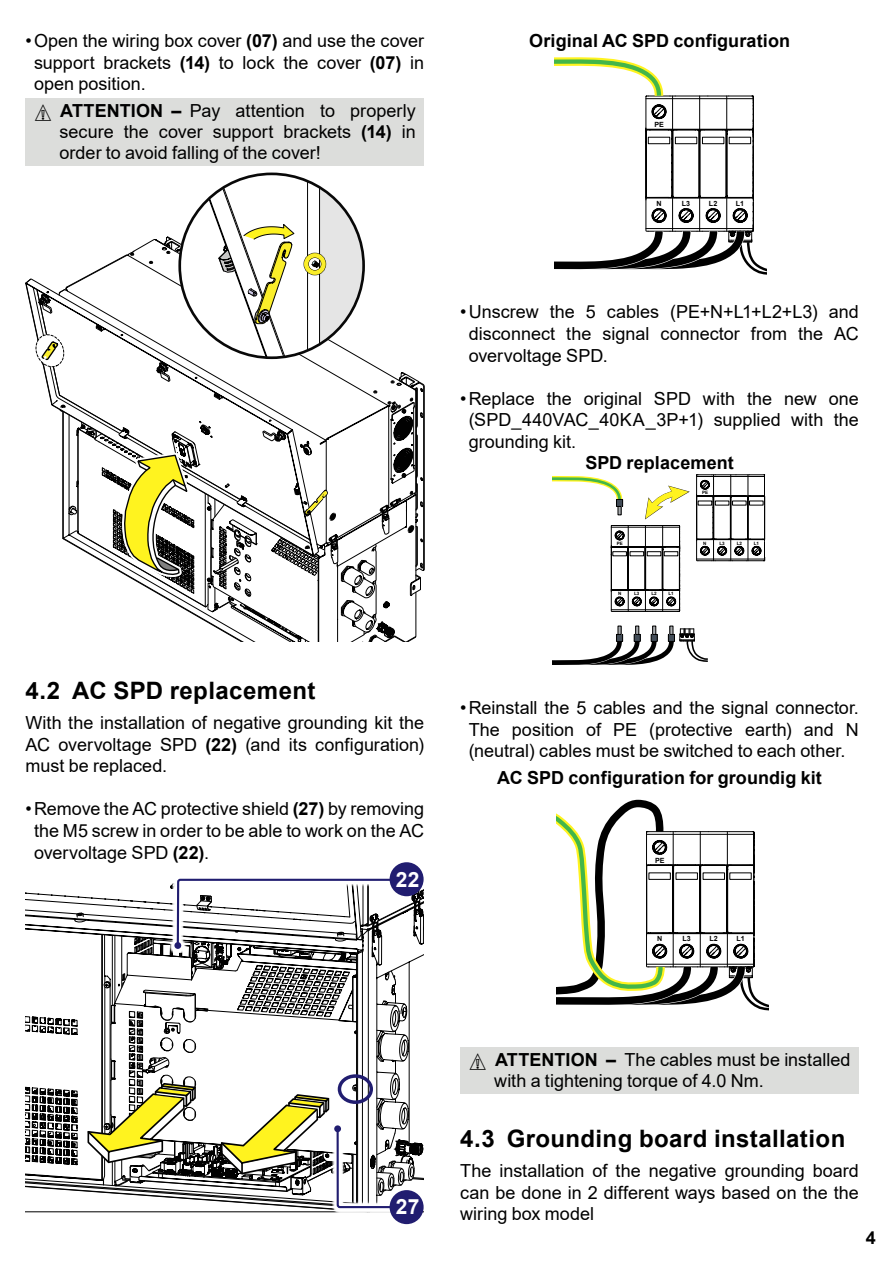
<style>
.page{position:relative;width:893px;height:1263px;background:#fff}
.page>*{position:absolute;margin:0;border:0;box-sizing:border-box;transform-origin:0 0}
.t1{font:700 24px "Arial";letter-spacing:.015em;color:#000}
.t2{font:700 21px "Arial";color:#fff}
.t3{font:18px/21.6px "Arial";color:#000;text-align:justify}
.t4{font:700 18px "Arial";letter-spacing:.005em;color:#000}
.t5{font:700 7.2px "Arial";color:#000}
.t6{font:700 4.5px "Arial";color:#000}
.s1{font-weight:700}
</style>
<div class="page">
<div style="left:26px;top:98px;width:398px;height:68px;background:#dcdddb"></div>
<svg style="left:34px;top:174px;width:391px;height:468px"></svg>
<svg style="left:26px;top:878px;width:397px;height:342px"></svg>
<div style="left:174px;top:942px;width:7px;height:7px;background:#211d70;border-radius:50%"></div>
<div style="left:390px;top:1190px;width:34px;height:34px;background:#211d70;border-radius:50%"></div>
<div style="left:390px;top:862px;width:34px;height:34px;background:#211d70;border-radius:50%"></div>
<div style="left:460px;top:1047px;width:399px;height:46px;background:#dcdddb"></div>
<svg style="left:555px;top:57px;width:212px;height:218px"></svg>
<svg style="left:553px;top:474px;width:212px;height:191px"></svg>
<svg style="left:556px;top:800px;width:212px;height:211px"></svg>
<p class="t3" style="left:34px;top:30px;width:392px;text-indent:-8px">•Open the wiring box cover <span class="s1">(07)</span> and use the cover support brackets <span class="s1">(14)</span> to lock the cover <span class="s1">(07)</span> in open position.</p>
<p class="t3" style="left:60px;top:100px;width:358px"><span class="s1">ATTENTION –</span> Pay attention to properly secure the cover support brackets <span class="s1">(14)</span> in order to avoid falling of the cover!</p>
<p class="t4" style="left:529px;top:28px;width:262px">Original AC SPD configuration</p>
<p class="t5" style="left:654px;top:120px;width:11px">PE</p>
<p class="t5" style="left:656px;top:198px;width:7px">N</p>
<p class="t5" style="left:682px;top:198px;width:10px">L3</p>
<p class="t5" style="left:709px;top:198px;width:10px">L2</p>
<p class="t5" style="left:736px;top:198px;width:10px">L1</p>
<h1 class="t1" style="left:26px;top:673px;width:291px">4.2 AC SPD replacement</h1>
<p class="t3" style="left:26px;top:712px;width:400px">With the installation of negative grounding kit the AC overvoltage SPD <span class="s1">(22)</span> (and its configuration) must be replaced.</p>
<p class="t3" style="left:34px;top:798px;width:392px;text-indent:-8px">•Remove the AC protective shield <span class="s1">(27)</span> by removing the M5 screw in order to be able to work on the AC overvoltage SPD <span class="s1">(22)</span>.</p>
<p class="t2" style="left:396px;top:864px;width:25px">22</p>
<p class="t3" style="left:469px;top:301px;width:392px;text-indent:-8px">•Unscrew the 5 cables (PE+N+L1+L2+L3) and disconnect the signal connector from the AC overvoltage SPD.</p>
<p class="t3" style="left:469px;top:387px;width:392px;text-indent:-8px">•Replace the original SPD with the new one (SPD_440VAC_40KA_3P+1) supplied with the grounding kit.</p>
<p class="t4" style="left:585px;top:450px;width:150px">SPD replacement</p>
<p class="t6" style="left:617px;top:540px;width:8px">PE</p>
<p class="t6" style="left:618px;top:591px;width:5px">N</p>
<p class="t6" style="left:634px;top:591px;width:7px">L3</p>
<p class="t6" style="left:651px;top:591px;width:7px">L2</p>
<p class="t6" style="left:668px;top:591px;width:7px">L1</p>
<p class="t6" style="left:702px;top:490px;width:8px">PE</p>
<p class="t6" style="left:703px;top:540px;width:5px">N</p>
<p class="t6" style="left:719px;top:540px;width:7px">L3</p>
<p class="t6" style="left:737px;top:540px;width:7px">L2</p>
<p class="t6" style="left:754px;top:540px;width:7px">L1</p>
<p class="t3" style="left:460px;top:697px;width:400px;text-align:center">•Reinstall the 5 cables and the signal connector.<br>The position of PE (protective earth) and N (neutral) cables must be switched to each other.</p>
<p class="t4" style="left:497px;top:765px;width:326px">AC SPD configuration for groundig kit</p>
<p class="t5" style="left:655px;top:855px;width:11px">PE</p>
<p class="t5" style="left:657px;top:934px;width:7px">N</p>
<p class="t5" style="left:682px;top:934px;width:10px">L3</p>
<p class="t5" style="left:710px;top:934px;width:10px">L2</p>
<p class="t5" style="left:736px;top:934px;width:10px">L1</p>
<p class="t2" style="left:396px;top:1192px;width:25px">27</p>
<p class="t3" style="left:494px;top:1049px;width:358px"><span class="s1">ATTENTION –</span> The cables must be installed with a tightening torque of 4.0 Nm.</p>
<h1 class="t1" style="left:460px;top:1121px;width:387px">4.3 Grounding board installation</h1>
<p class="t3" style="left:460px;top:1160px;width:400px">The installation of the negative grounding board can be done in 2 different ways based on the the wiring box model</p>
<p class="t4" style="left:866px;top:1225px;width:12px">4</p>
</div>
